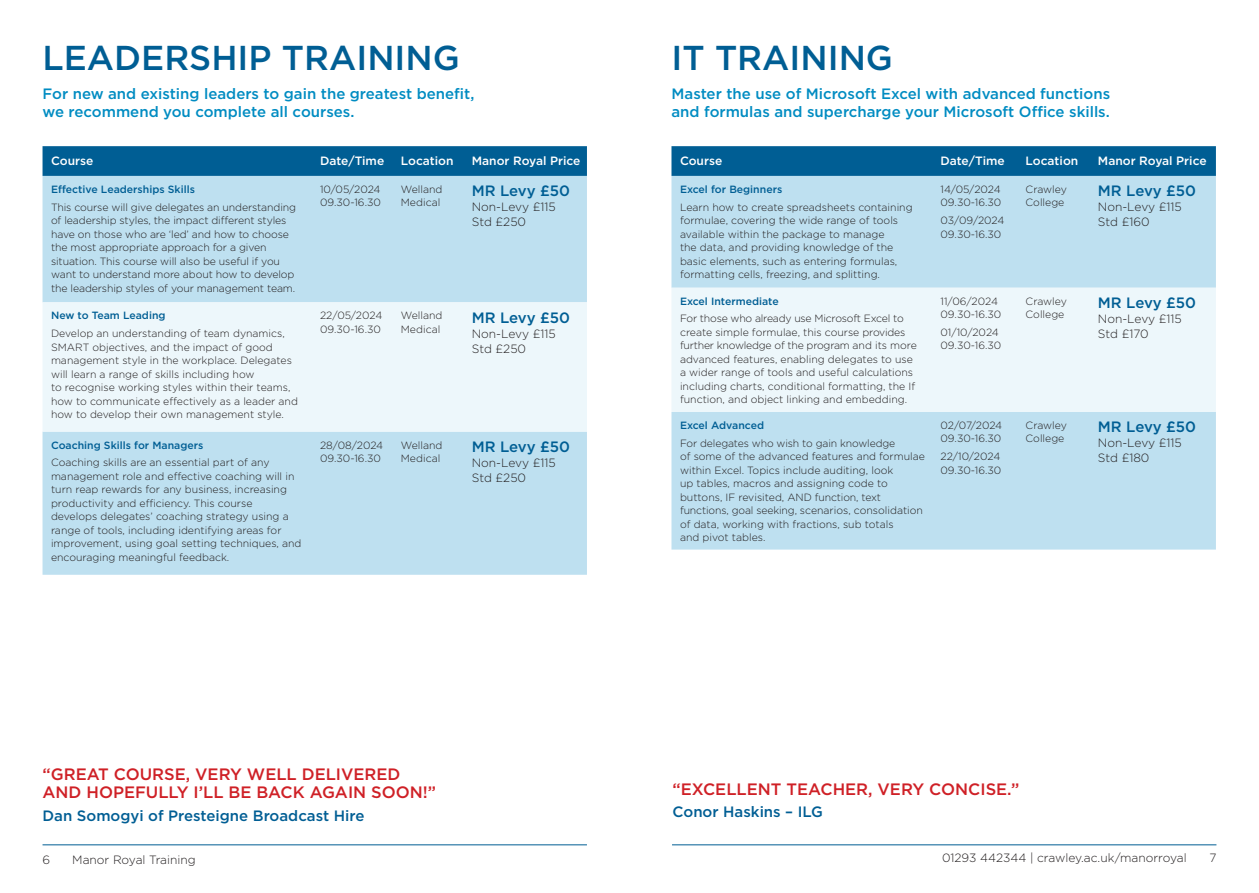
<style>
.page{position:relative;width:1259px;height:893px;background:#fff}
.page>*{position:absolute;margin:0;border:0;box-sizing:border-box;transform-origin:0 0}
.Page_-_Header{font:500 34.5px "Gotham";color:#005e94}
.Table_-_Copy{font:500 16.5px/18px "Gotham";color:#cf2026}
.Page_-_Intro_text{font:500 15px/18px "Gotham";color:#008cc2}
.Table_-_Copy-2{font:500 15px "Gotham";color:#005e94}
.Table_-_Copy-3{font:300 12px/15px "Gotham";color:#231f20}
.Table_-_Headings{font:500 12px "Gotham";color:#fff}
.Table_-_Copy-4{font:300 10.5px/13.5px "Gotham";color:#231f20}
.Table_-_Copy-5{font:500 10.5px "Gotham";color:#005e94}
</style>
<div class="page">
<hr style="left:43px;top:844px;width:544px;height:1px;background:#005e94">
<hr style="left:672px;top:844px;width:544px;height:1px;background:#005e94">
<svg style="left:671px;top:146px;width:545px;height:30px;background:#025f95"></svg>
<div style="left:671px;top:176px;width:545px;height:374px;background:#bee0f0"></div>
<div style="left:671px;top:288px;width:545px;height:124px;background:#edf7fb"></div>
<div style="left:43px;top:146px;width:544px;height:30px;background:#005e94"></div>
<div style="left:43px;top:176px;width:544px;height:399px;background:#bee0f0"></div>
<div style="left:43px;top:302px;width:544px;height:130px;background:#edf7fb"></div>
<p class="Page_-_Header" style="left:43px;top:35px;width:419px">LEADERSHIP TRAINING</p>
<p class="Page_-_Intro_text" style="left:43px;top:85px;width:433px">For new and existing leaders to gain the greatest benefit, we recommend you complete all courses.</p>
<p class="Table_-_Headings" style="left:51px;top:153px;width:44px">Course</p>
<p class="Table_-_Headings" style="left:320px;top:153px;width:66px">Date/Time</p>
<p class="Table_-_Headings" style="left:401px;top:153px;width:54px">Location</p>
<p class="Table_-_Headings" style="left:472px;top:153px;width:110px">Manor Royal Price</p>
<p class="Table_-_Copy-5" style="left:51px;top:182px;width:145px">Effective Leaderships Skills</p>
<p class="Table_-_Copy-4" style="left:51px;top:200px;width:247px">This course will give delegates an understanding of leadership styles, the impact different styles have on those who are ‘led’ and how to choose the most appropriate approach for a given situation. This course will also be useful if you want to understand more about how to develop the leadership styles of your management team.</p>
<p class="Table_-_Copy-4" style="left:320px;top:182px;width:62px">10/05/2024<br>09.30-16.30</p>
<p class="Table_-_Copy-4" style="left:401px;top:182px;width:43px">Welland<br>Medical</p>
<p class="Table_-_Copy-2" style="left:472px;top:181px;width:100px">MR Levy £50</p>
<p class="Table_-_Copy-3" style="left:472px;top:199px;width:85px">Non-Levy £115<br>Std £250</p>
<p class="Table_-_Copy-5" style="left:51px;top:309px;width:116px">New to Team Leading</p>
<p class="Table_-_Copy-4" style="left:51px;top:326px;width:248px">Develop an understanding of team dynamics, SMART objectives, and the impact of good management style in the workplace. Delegates will learn a range of skills including how<br>to recognise working styles within their teams, how to communicate effectively as a leader and how to develop their own management style.</p>
<p class="Table_-_Copy-5" style="left:51px;top:438px;width:154px">Coaching Skills for Managers</p>
<p class="Table_-_Copy-4" style="left:51px;top:455px;width:252px">Coaching skills are an essential part of any management role and effective coaching will in turn reap rewards for any business, increasing productivity and efficiency. This course<br>develops delegates’ coaching strategy using a range of tools, including identifying areas for improvement, using goal setting techniques, and encouraging meaningful feedback.</p>
<p class="Table_-_Copy-4" style="left:320px;top:308px;width:64px">22/05/2024<br>09.30-16.30</p>
<p class="Table_-_Copy-4" style="left:401px;top:308px;width:43px">Welland<br>Medical</p>
<p class="Table_-_Copy-2" style="left:472px;top:308px;width:100px">MR Levy £50</p>
<p class="Table_-_Copy-3" style="left:472px;top:326px;width:85px">Non-Levy £115<br>Std £250</p>
<p class="Table_-_Copy-4" style="left:320px;top:438px;width:65px">28/08/2024<br>09.30-16.30</p>
<p class="Table_-_Copy-4" style="left:401px;top:438px;width:43px">Welland<br>Medical</p>
<p class="Table_-_Copy-2" style="left:472px;top:437px;width:100px">MR Levy £50</p>
<p class="Table_-_Copy-3" style="left:472px;top:455px;width:85px">Non-Levy £115<br>Std £250</p>
<p class="Table_-_Copy" style="left:43px;top:765px;width:395px">“GREAT COURSE, VERY WELL DELIVERED<br>AND HOPEFULLY I’LL BE BACK AGAIN SOON!”</p>
<p class="Table_-_Copy-2" style="left:43px;top:806px;width:323px">Dan Somogyi of Presteigne Broadcast Hire</p>
<p class="Page_-_Header" style="left:671px;top:35px;width:223px">IT TRAINING</p>
<p class="Page_-_Intro_text" style="left:671px;top:85px;width:440px">Master the use of Microsoft Excel with advanced functions and formulas and supercharge your Microsoft Office skills.</p>
<p class="Table_-_Headings" style="left:680px;top:153px;width:44px">Course</p>
<p class="Table_-_Headings" style="left:940px;top:153px;width:66px">Date/Time</p>
<p class="Table_-_Headings" style="left:1025px;top:153px;width:54px">Location</p>
<p class="Table_-_Headings" style="left:1098px;top:153px;width:110px">Manor Royal Price</p>
<p class="Table_-_Copy-5" style="left:680px;top:182px;width:104px">Excel for Beginners</p>
<p class="Table_-_Copy-4" style="left:680px;top:200px;width:234px">Learn how to create spreadsheets containing formulae, covering the wide range of tools available within the package to manage<br>the data, and providing knowledge of the basic elements, such as entering formulas, formatting cells, freezing, and splitting.</p>
<p class="Table_-_Copy-4" style="left:940px;top:182px;width:62px">14/05/2024<br>09.30-16.30</p>
<p class="Table_-_Copy-4" style="left:940px;top:213px;width:65px">03/09/2024<br>09.30-16.30</p>
<p class="Table_-_Copy-4" style="left:1025px;top:182px;width:43px">Crawley<br>College</p>
<p class="Table_-_Copy-2" style="left:1098px;top:181px;width:100px">MR Levy £50</p>
<p class="Table_-_Copy-3" style="left:1098px;top:199px;width:85px">Non-Levy £115<br>Std £160</p>
<p class="Table_-_Copy-5" style="left:680px;top:294px;width:100px">Excel Intermediate</p>
<p class="Table_-_Copy-4" style="left:680px;top:312px;width:238px">For those who already use Microsoft Excel to create simple formulae, this course provides further knowledge of the program and its more advanced features, enabling delegates to use a wider range of tools and useful calculations including charts, conditional formatting, the If function, and object linking and embedding.</p>
<p class="Table_-_Copy-5" style="left:680px;top:418px;width:86px">Excel Advanced</p>
<p class="Table_-_Copy-4" style="left:680px;top:436px;width:246px">For delegates who wish to gain knowledge<br>of some of the advanced features and formulae within Excel. Topics include auditing, look<br>up tables, macros and assigning code to buttons, IF revisited, AND function, text functions, goal seeking, scenarios, consolidation of data, working with fractions, sub totals<br>and pivot tables.</p>
<p class="Table_-_Copy-4" style="left:940px;top:294px;width:62px">11/06/2024<br>09.30-16.30</p>
<p class="Table_-_Copy-4" style="left:940px;top:325px;width:62px">01/10/2024<br>09.30-16.30</p>
<p class="Table_-_Copy-4" style="left:940px;top:418px;width:63px">02/07/2024<br>09.30-16.30</p>
<p class="Table_-_Copy-4" style="left:940px;top:449px;width:62px">22/10/2024<br>09.30-16.30</p>
<p class="Table_-_Copy-4" style="left:1025px;top:294px;width:43px">Crawley<br>College</p>
<p class="Table_-_Copy-2" style="left:1098px;top:293px;width:100px">MR Levy £50</p>
<p class="Table_-_Copy-3" style="left:1098px;top:311px;width:85px">Non-Levy £115<br>Std £170</p>
<p class="Table_-_Copy-4" style="left:1025px;top:418px;width:43px">Crawley<br>College</p>
<p class="Table_-_Copy-2" style="left:1098px;top:417px;width:100px">MR Levy £50</p>
<p class="Table_-_Copy-3" style="left:1098px;top:435px;width:85px">Non-Levy £115<br>Std £180</p>
<p class="Table_-_Copy" style="left:672px;top:780px;width:348px">“EXCELLENT TEACHER, VERY CONCISE.”</p>
<p class="Table_-_Copy-2" style="left:672px;top:802px;width:152px">Conor Haskins – ILG</p>
<p class="Table_-_Copy-3" style="left:43px;top:852px;width:9px">6</p>
<p class="Table_-_Copy-3" style="left:72px;top:852px;width:125px">Manor Royal Training</p>
<p class="Table_-_Copy-3" style="left:942px;top:850px;width:246px">01293 442344 | crawley.ac.uk/manorroyal</p>
<p class="Table_-_Copy-3" style="left:1209px;top:850px;width:9px">7</p>
</div>
